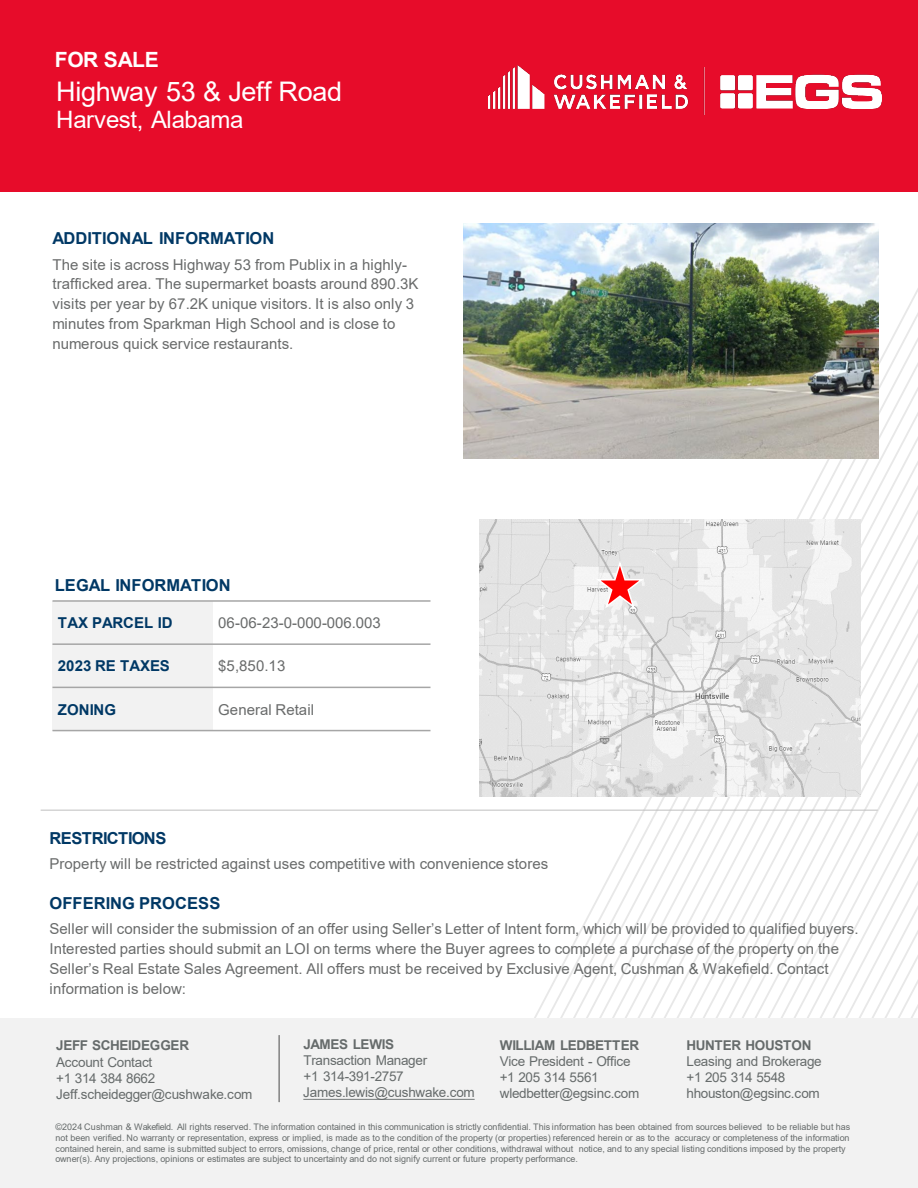
<style>
.page{position:relative;width:918px;height:1188px;background:#fff}
.page>*{position:absolute;margin:0;border:0;box-sizing:border-box;transform-origin:0 0}
.t1{font:27px "Arial";letter-spacing:-.01em;color:#fff}
.t2{font:24px "Arial";letter-spacing:-.015em;color:#fff}
.t3{font:700 21px "Arial";letter-spacing:-.01em;color:#fff}
.t4{font:700 16.5px "Arial";letter-spacing:.005em;color:#003865}
.t5{font:700 16.5px "Arial";letter-spacing:-.03em;color:#003865}
.t6{font:15px/19.8px "Arial";letter-spacing:.005em;color:#696b6b}
.t7{font:700 15px "Arial";color:#003865}
.t8{font:13.5px "Arial";letter-spacing:-.025em;color:#666b6b}
.t9{font:700 13.5px "Arial";letter-spacing:-.025em;color:#666b6b}
.t10{font:9px/10.8px "Arial";color:#666b6b}
</style>
<div class="page">
<svg style="left:598px;top:316px;width:320px;height:702px"></svg>
<svg style="left:727px;top:562px;width:191px;height:456px"></svg>
<svg style="left:805px;top:711px;width:113px;height:307px"></svg>
<div style="left:0;top:1018px;width:918px;height:170px;background:#f2f2f2"></div>
<hr style="left:41px;top:810px;width:837px;height:1px;background:#bfbfbf">
<div style="left:0;top:0;width:918px;height:191px;background:#e70c2a"></div>
<div style="left:52px;top:601px;width:161px;height:43px;background:#f2f2f2"></div>
<div style="left:52px;top:644px;width:161px;height:43px;background:#f2f2f2"></div>
<div style="left:52px;top:687px;width:161px;height:44px;background:#f2f2f2"></div>
<hr style="left:52px;top:643px;width:378px;height:2px;background:#a6a6a6">
<hr style="left:52px;top:687px;width:378px;height:1px;background:#a6a6a6">
<hr style="left:52px;top:600px;width:378px;height:2px;background:#a6a6a6">
<hr style="left:52px;top:730px;width:378px;height:1px;background:#a6a6a6">
<img style="left:479px;top:520px;width:381px;height:276px">
<svg style="left:596px;top:558px;width:50px;height:52px"></svg>
<hr style="left:279px;top:1035px;width:1px;height:67px;background:#7f7f7f">
<img style="left:488px;top:66px;width:394px;height:49px">
<img style="left:463px;top:223px;width:416px;height:236px">
<svg style="left:303px;top:1099px;width:172px;height:1px"></svg>
<p class="t3" style="left:55px;top:44px;width:106px">FOR SALE</p>
<p class="t1" style="left:56px;top:73px;width:287px">Highway 53 &amp; Jeff Road</p>
<p class="t2" style="left:56px;top:103px;width:189px">Harvest, Alabama</p>
<p class="t4" style="left:52px;top:227px;width:223px">ADDITIONAL INFORMATION</p>
<p class="t6" style="left:52px;top:254px;width:368px">The site is across Highway 53 from Publix in a highly&shy;trafficked area. The supermarket boasts around 890.3K visits per year by 67.2K unique visitors. It is also only 3 minutes from Sparkman High School and is close to numerous quick service restaurants.</p>
<p class="t4" style="left:55px;top:573px;width:178px">LEGAL INFORMATION</p>
<p class="t7" style="left:58px;top:612px;width:116px">TAX PARCEL ID</p>
<p class="t6" style="left:218px;top:613px;width:164px">06-06-23-0-000-006.003</p>
<p class="t7" style="left:58px;top:656px;width:114px">2023 RE TAXES</p>
<p class="t6" style="left:218px;top:656px;width:69px">$5,850.13</p>
<p class="t7" style="left:58px;top:699px;width:60px">ZONING</p>
<p class="t6" style="left:218px;top:699px;width:98px">General Retail</p>
<p class="t5" style="left:50px;top:827px;width:118px">RESTRICTIONS</p>
<p class="t6" style="left:50px;top:854px;width:500px">Property will be restricted against uses competitive with convenience stores</p>
<p class="t4" style="left:50px;top:892px;width:172px">OFFERING PROCESS</p>
<p class="t6" style="left:50px;top:919px;width:811px">Seller will consider the submission of an offer using Seller’s Letter of Intent form, which will be provided to qualified buyers.<br>Interested parties should submit an LOI on terms where the Buyer agrees to complete a purchase of the property on the Seller’s Real Estate Sales Agreement. All offers must be received by Exclusive Agent, Cushman &amp; Wakefield. Contact information is below:</p>
<p class="t9" style="left:56px;top:1036px;width:135px">JEFF SCHEIDEGGER</p>
<p class="t8" style="left:56px;top:1053px;width:98px">Account Contact</p>
<p class="t8" style="left:56px;top:1069px;width:100px">+1 314 384 8662</p>
<p class="t8" style="left:56px;top:1085px;width:198px">Jeff.scheidegger@cushwake.com</p>
<p class="t9" style="left:303px;top:1035px;width:92px">JAMES LEWIS</p>
<p class="t8" style="left:303px;top:1051px;width:125px">Transaction Manager</p>
<p class="t8" style="left:303px;top:1067px;width:102px">+1 314-391-2757</p>
<p class="t8" style="left:303px;top:1083px;width:173px">James.lewis@cushwake.com</p>
<p class="t9" style="left:500px;top:1035px;width:141px">WILLIAM LEDBETTER</p>
<p class="t8" style="left:500px;top:1052px;width:132px">Vice President - Office</p>
<p class="t8" style="left:500px;top:1068px;width:100px">+1 205 314 5561</p>
<p class="t8" style="left:500px;top:1084px;width:141px">wledbetter@egsinc.com</p>
<p class="t9" style="left:687px;top:1035px;width:126px">HUNTER HOUSTON</p>
<p class="t8" style="left:687px;top:1052px;width:137px">Leasing and Brokerage</p>
<p class="t8" style="left:687px;top:1068px;width:100px">+1 205 314 5548</p>
<p class="t8" style="left:687px;top:1084px;width:135px">hhouston@egsinc.com</p>
<p class="t10" style="left:56px;top:1121px;width:796px">©2024 Cushman &amp; Wakefield. All rights reserved. The information contained in this communication is strictly confidential. This information has been obtained from sources believed to be reliable but has not been verified. No warranty or representation, express or implied, is made as to the condition of the property (or properties) referenced herein or as to the accuracy or completeness of the information contained herein, and same is submitted subject to errors, omissions, change of price, rental or other conditions, withdrawal without notice, and to any special listing conditions imposed by the property owner(s). Any projections, opinions or estimates are subject to uncertainty and do not signify current or future property performance.</p>
</div>
